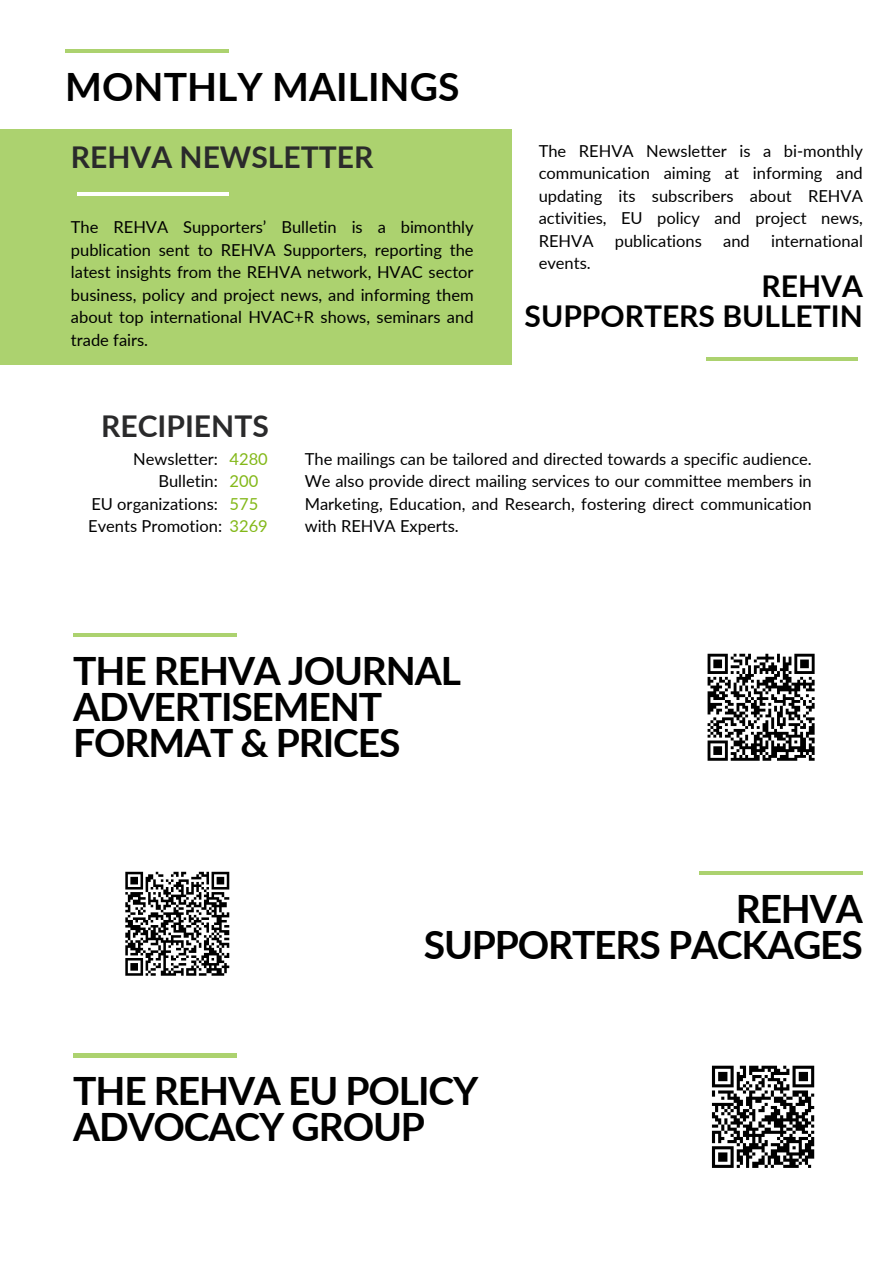
<style>
.page{position:relative;width:894px;height:1264px;background:#fff}
.page>*{position:absolute;margin:0;border:0;box-sizing:border-box;transform-origin:0 0}
.t1{font:700 39px/36px "Lato";letter-spacing:-.03em;color:#000}
.t2{font:700 39px "Lato";color:#000}
.t3{font:700 30px "Lato";color:#2a2a2b}
.t4{font:700 30px/30.3px "Lato";color:#000;text-align:right}
.t5{font:16.5px/22.5px "Lato";color:#000;text-align:justify}
.t6{font:16.5px "Lato";color:#83b819}
.s1{color:#83b819}
</style>
<div class="page">
<div style="left:0;top:130px;width:511px;height:235px;background:#acd26f"></div>
<hr style="left:65px;top:49px;width:164px;height:3px;background:#acd26f">
<hr style="left:77px;top:192px;width:152px;height:3px;background:#fff">
<hr style="left:705px;top:357px;width:152px;height:3px;background:#acd26f">
<hr style="left:73px;top:633px;width:163px;height:3px;background:#acd26f">
<svg style="left:707px;top:653px;width:108px;height:108px"></svg>
<hr style="left:699px;top:871px;width:163px;height:3px;background:#acd26f">
<svg style="left:125px;top:871px;width:105px;height:105px"></svg>
<hr style="left:73px;top:1053px;width:163px;height:4px;background:#acd26f">
<svg style="left:711px;top:1065px;width:104px;height:103px"></svg>
<h1 class="t2" style="left:65px;top:62px;width:395px">MONTHLY MAILINGS</h1>
<p class="t3" style="left:71px;top:138px;width:304px">REHVA NEWSLETTER</p>
<p class="t5" style="left:71px;top:216px;width:404px">The REHVA Supporters’ Bulletin is a bimonthly publication sent to REHVA Supporters, reporting the latest insights from the REHVA network, HVAC sector business, policy and project news, and informing them about top international HVAC+R shows, seminars and trade fairs.</p>
<h2 class="t5" style="left:538px;top:139px;width:325px">The REHVA Newsletter is a bi-monthly communication aiming at informing and updating its subscribers about REHVA activities, EU policy and project news, REHVA</h2>
<h2 class="t5" style="left:614px;top:229px;width:89px">publications</h2>
<h2 class="t5" style="left:723px;top:229px;width:28px">and</h2>
<h2 class="t5" style="left:771px;top:229px;width:93px">international</h2>
<h2 class="t5" style="left:538px;top:251px;width:54px">events.</h2>
<h2 class="t4" style="left:524px;top:270px;width:340px">REHVA<br>SUPPORTERS BULLETIN</h2>
<p class="t3" style="left:101px;top:407px;width:169px">RECIPIENTS</p>
<p class="t6" style="left:229px;top:448px;width:40px">4280</p>
<p class="t6" style="left:229px;top:471px;width:30px">200</p>
<p class="t6" style="left:229px;top:493px;width:30px">575</p>
<h2 class="t5" style="left:133px;top:447px;width:86px">Newsletter:</h2>
<p class="t5" style="left:158px;top:470px;width:61px">Bulletin:</p>
<p class="t5" style="left:91px;top:492px;width:128px">EU organizations:</p>
<p class="t5" style="left:88px;top:515px;width:181px">Events Promotion: <span class="s1">3269</span></p>
<p class="t5" style="left:304px;top:447px;width:508px">The mailings can be tailored and directed towards a specific audience.<br>We also provide direct mailing services to our committee members in Marketing, Education, and Research, fostering direct communication with REHVA Experts.</p>
<h1 class="t1" style="left:73px;top:651px;width:389px">THE REHVA JOURNAL<br>ADVERTISEMENT<br>FORMAT &amp; PRICES</h1>
<p class="t1" style="left:735px;top:889px;width:128px">REHVA</p>
<p class="t1" style="left:423px;top:925px;width:440px">SUPPORTERS PACKAGES</p>
<h1 class="t1" style="left:73px;top:1072px;width:406px">THE REHVA EU POLICY<br>ADVOCACY GROUP</h1>
</div>
